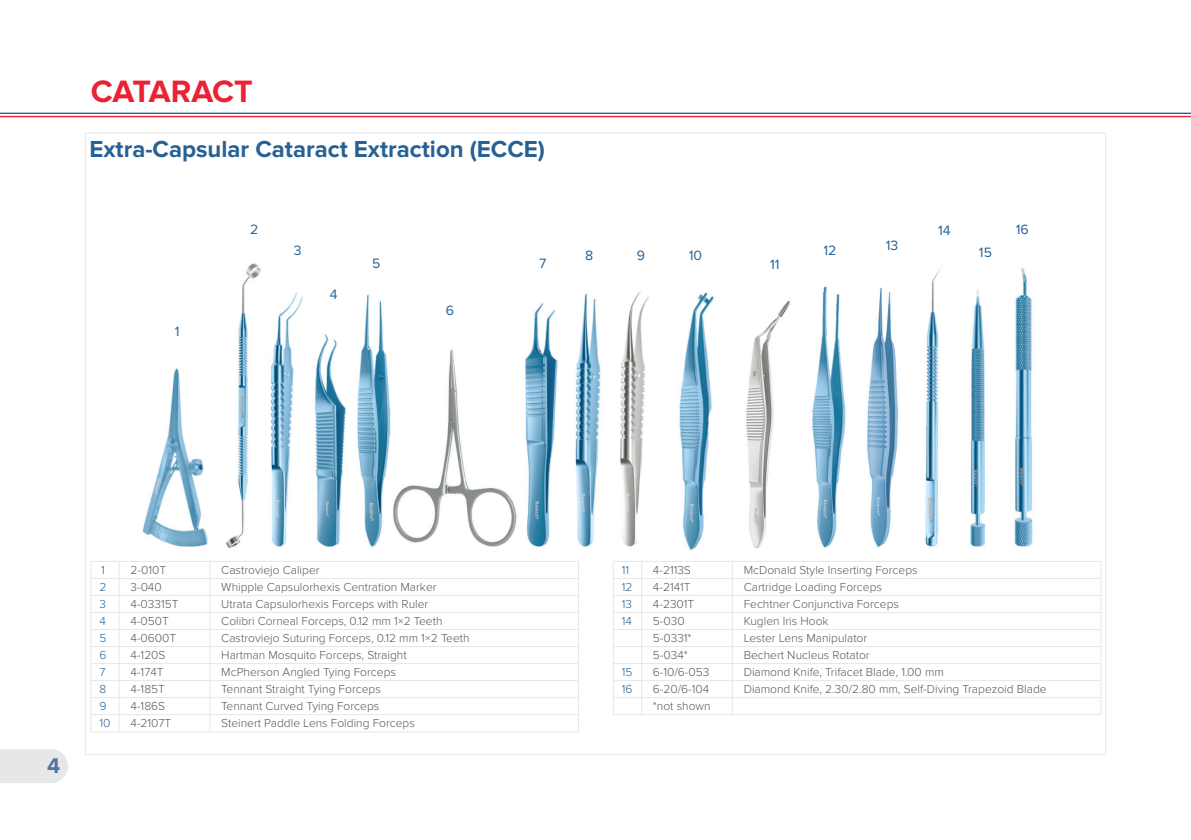
<style>
.page{position:relative;width:1191px;height:840px;background:#fff}
.page>*{position:absolute;margin:0;border:0;box-sizing:border-box;transform-origin:0 0}
.t1{font:700 32px "Proxima Nova";letter-spacing:-.005em;color:#ea2233}
.t2{font:700 24px "Proxima Nova";color:#266195}
.t3{font:700 22px "Proxima Nova";color:#5475a2}
.t4{font:14px "Proxima Nova";color:#266195}
.t5{font:300 12px "Proxima Nova";color:#57585a}
.t6{font:300 12px "Proxima Nova";color:#266195}
</style>
<div class="page">
<hr style="left:0;top:113px;width:1191px;height:1px;background:#266195">
<hr style="left:0;top:116px;width:1191px;height:1px;background:#ea2233">
<img style="left:120px;top:263px;width:980px;height:303px">
<hr style="left:119px;top:560px;width:91px;height:1px;background:#e6e7e9">
<hr style="left:210px;top:560px;width:368px;height:1px;background:#e6e7e9">
<hr style="left:119px;top:577px;width:91px;height:1px;background:#e6e7e9">
<hr style="left:210px;top:577px;width:368px;height:1px;background:#e6e7e9">
<hr style="left:119px;top:594px;width:91px;height:1px;background:#e6e7e9">
<hr style="left:210px;top:594px;width:368px;height:1px;background:#e6e7e9">
<hr style="left:119px;top:611px;width:91px;height:1px;background:#e6e7e9">
<hr style="left:210px;top:611px;width:368px;height:1px;background:#e6e7e9">
<hr style="left:119px;top:628px;width:91px;height:1px;background:#e6e7e9">
<hr style="left:210px;top:628px;width:368px;height:1px;background:#e6e7e9">
<hr style="left:119px;top:645px;width:91px;height:1px;background:#e6e7e9">
<hr style="left:210px;top:645px;width:368px;height:1px;background:#e6e7e9">
<hr style="left:119px;top:662px;width:91px;height:1px;background:#e6e7e9">
<hr style="left:210px;top:662px;width:368px;height:1px;background:#e6e7e9">
<hr style="left:119px;top:679px;width:91px;height:1px;background:#e6e7e9">
<hr style="left:210px;top:679px;width:368px;height:1px;background:#e6e7e9">
<hr style="left:119px;top:697px;width:91px;height:1px;background:#e6e7e9">
<hr style="left:210px;top:697px;width:368px;height:1px;background:#e6e7e9">
<svg style="left:90px;top:560px;width:30px;height:172px"></svg>
<hr style="left:119px;top:714px;width:91px;height:1px;background:#e6e7e9">
<hr style="left:210px;top:714px;width:368px;height:1px;background:#e6e7e9">
<svg style="left:210px;top:561px;width:1px;height:170px"></svg>
<svg style="left:578px;top:561px;width:1px;height:170px"></svg>
<hr style="left:119px;top:731px;width:91px;height:1px;background:#e6e7e9">
<hr style="left:210px;top:731px;width:368px;height:1px;background:#e6e7e9">
<hr style="left:641px;top:560px;width:91px;height:1px;background:#e6e7e9">
<hr style="left:732px;top:560px;width:369px;height:1px;background:#e6e7e9">
<hr style="left:641px;top:577px;width:91px;height:1px;background:#e6e7e9">
<hr style="left:732px;top:577px;width:369px;height:1px;background:#e6e7e9">
<hr style="left:641px;top:594px;width:91px;height:1px;background:#e6e7e9">
<hr style="left:732px;top:594px;width:369px;height:1px;background:#e6e7e9">
<hr style="left:641px;top:611px;width:91px;height:1px;background:#e6e7e9">
<hr style="left:732px;top:611px;width:369px;height:1px;background:#e6e7e9">
<hr style="left:641px;top:628px;width:91px;height:1px;background:#e6e7e9">
<hr style="left:732px;top:628px;width:369px;height:1px;background:#e6e7e9">
<hr style="left:641px;top:645px;width:91px;height:1px;background:#e6e7e9">
<hr style="left:732px;top:645px;width:369px;height:1px;background:#e6e7e9">
<hr style="left:641px;top:662px;width:91px;height:1px;background:#e6e7e9">
<hr style="left:732px;top:662px;width:369px;height:1px;background:#e6e7e9">
<hr style="left:641px;top:679px;width:91px;height:1px;background:#e6e7e9">
<hr style="left:732px;top:679px;width:369px;height:1px;background:#e6e7e9">
<hr style="left:641px;top:697px;width:91px;height:1px;background:#e6e7e9">
<hr style="left:732px;top:697px;width:369px;height:1px;background:#e6e7e9">
<svg style="left:732px;top:561px;width:1px;height:153px"></svg>
<svg style="left:1100px;top:561px;width:1px;height:153px"></svg>
<hr style="left:641px;top:714px;width:91px;height:1px;background:#e6e7e9">
<hr style="left:732px;top:714px;width:369px;height:1px;background:#e6e7e9">
<svg style="left:613px;top:560px;width:29px;height:155px"></svg>
<div style="left:0;top:749px;width:68px;height:33px;background:#e6e7e9"></div>
<h1 class="t1" style="left:91px;top:73px;width:164px">CATARACT</h1>
<h2 class="t2" style="left:89px;top:135px;width:457px">Extra-Capsular Cataract Extraction (ECCE)</h2>
<p class="t4" style="left:175px;top:323px;width:6px">1</p>
<p class="t4" style="left:250px;top:221px;width:10px">2</p>
<p class="t4" style="left:294px;top:242px;width:9px">3</p>
<p class="t4" style="left:330px;top:286px;width:9px">4</p>
<p class="t4" style="left:372px;top:255px;width:10px">5</p>
<p class="t4" style="left:446px;top:302px;width:10px">6</p>
<p class="t4" style="left:539px;top:255px;width:9px">7</p>
<p class="t4" style="left:585px;top:247px;width:10px">8</p>
<p class="t4" style="left:637px;top:247px;width:10px">9</p>
<p class="t4" style="left:689px;top:247px;width:15px">10</p>
<p class="t4" style="left:770px;top:256px;width:11px">11</p>
<p class="t4" style="left:823px;top:242px;width:14px">12</p>
<p class="t4" style="left:885px;top:237px;width:14px">13</p>
<p class="t4" style="left:938px;top:222px;width:14px">14</p>
<p class="t4" style="left:979px;top:244px;width:15px">15</p>
<p class="t4" style="left:1015px;top:221px;width:15px">16</p>
<h3 class="t3" style="left:47px;top:752px;width:15px">4</h3>
<p class="t6" style="left:101px;top:562px;width:5px">1</p>
<p class="t5" style="left:130px;top:562px;width:37px">2-010T</p>
<p class="t5" style="left:221px;top:562px;width:100px">Castroviejo Caliper</p>
<p class="t6" style="left:99px;top:579px;width:8px">2</p>
<p class="t5" style="left:130px;top:579px;width:33px">3-040</p>
<p class="t5" style="left:221px;top:579px;width:217px">Whipple Capsulorhexis Centration Marker</p>
<p class="t6" style="left:99px;top:596px;width:8px">3</p>
<p class="t5" style="left:130px;top:596px;width:49px">4-03315T</p>
<p class="t5" style="left:221px;top:596px;width:208px">Utrata Capsulorhexis Forceps with Ruler</p>
<p class="t6" style="left:99px;top:613px;width:8px">4</p>
<p class="t5" style="left:130px;top:613px;width:40px">4-050T</p>
<p class="t5" style="left:221px;top:613px;width:223px">Colibri Corneal Forceps, 0.12 mm 1×2 Teeth</p>
<p class="t6" style="left:99px;top:630px;width:8px">5</p>
<p class="t5" style="left:130px;top:630px;width:47px">4-0600T</p>
<p class="t5" style="left:221px;top:630px;width:250px">Castroviejo Suturing Forceps, 0.12 mm 1×2 Teeth</p>
<p class="t6" style="left:99px;top:647px;width:9px">6</p>
<p class="t5" style="left:130px;top:647px;width:37px">4-120S</p>
<p class="t5" style="left:221px;top:647px;width:187px">Hartman Mosquito Forceps, Straight</p>
<p class="t6" style="left:99px;top:664px;width:8px">7</p>
<p class="t5" style="left:130px;top:664px;width:35px">4-174T</p>
<p class="t5" style="left:221px;top:664px;width:176px">McPherson Angled Tying Forceps</p>
<p class="t6" style="left:99px;top:681px;width:8px">8</p>
<p class="t5" style="left:130px;top:681px;width:36px">4-185T</p>
<p class="t5" style="left:221px;top:681px;width:161px">Tennant Straight Tying Forceps</p>
<p class="t6" style="left:99px;top:698px;width:9px">9</p>
<p class="t5" style="left:130px;top:698px;width:36px">4-186S</p>
<p class="t5" style="left:221px;top:698px;width:160px">Tennant Curved Tying Forceps</p>
<p class="t6" style="left:99px;top:715px;width:12px">10</p>
<p class="t5" style="left:130px;top:715px;width:42px">4-2107T</p>
<p class="t5" style="left:221px;top:715px;width:195px">Steinert Paddle Lens Folding Forceps</p>
<p class="t6" style="left:622px;top:562px;width:9px">11</p>
<p class="t5" style="left:653px;top:562px;width:39px">4-2113S</p>
<p class="t5" style="left:743px;top:562px;width:175px">McDonald Style Inserting Forceps</p>
<p class="t6" style="left:622px;top:579px;width:12px">12</p>
<p class="t5" style="left:653px;top:579px;width:39px">4-2141T</p>
<p class="t5" style="left:743px;top:579px;width:140px">Cartridge Loading Forceps</p>
<p class="t6" style="left:622px;top:596px;width:12px">13</p>
<p class="t5" style="left:653px;top:596px;width:43px">4-2301T</p>
<p class="t5" style="left:743px;top:596px;width:157px">Fechtner Conjunctiva Forceps</p>
<p class="t6" style="left:622px;top:613px;width:12px">14</p>
<p class="t5" style="left:653px;top:613px;width:33px">5-030</p>
<p class="t5" style="left:743px;top:613px;width:86px">Kuglen Iris Hook</p>
<p class="t5" style="left:653px;top:630px;width:40px">5-0331*</p>
<p class="t5" style="left:743px;top:630px;width:125px">Lester Lens Manipulator</p>
<p class="t5" style="left:653px;top:647px;width:36px">5-034*</p>
<p class="t5" style="left:743px;top:647px;width:127px">Bechert Nucleus Rotator</p>
<p class="t6" style="left:622px;top:664px;width:12px">15</p>
<p class="t5" style="left:653px;top:664px;width:58px">6-10/6-053</p>
<p class="t5" style="left:743px;top:664px;width:202px">Diamond Knife, Trifacet Blade, 1.00 mm</p>
<p class="t6" style="left:622px;top:681px;width:12px">16</p>
<p class="t5" style="left:653px;top:681px;width:58px">6-20/6-104</p>
<p class="t5" style="left:743px;top:681px;width:304px">Diamond Knife, 2.30/2.80 mm, Self-Diving Trapezoid Blade</p>
<p class="t5" style="left:653px;top:698px;width:59px">*not shown</p>
</div>
